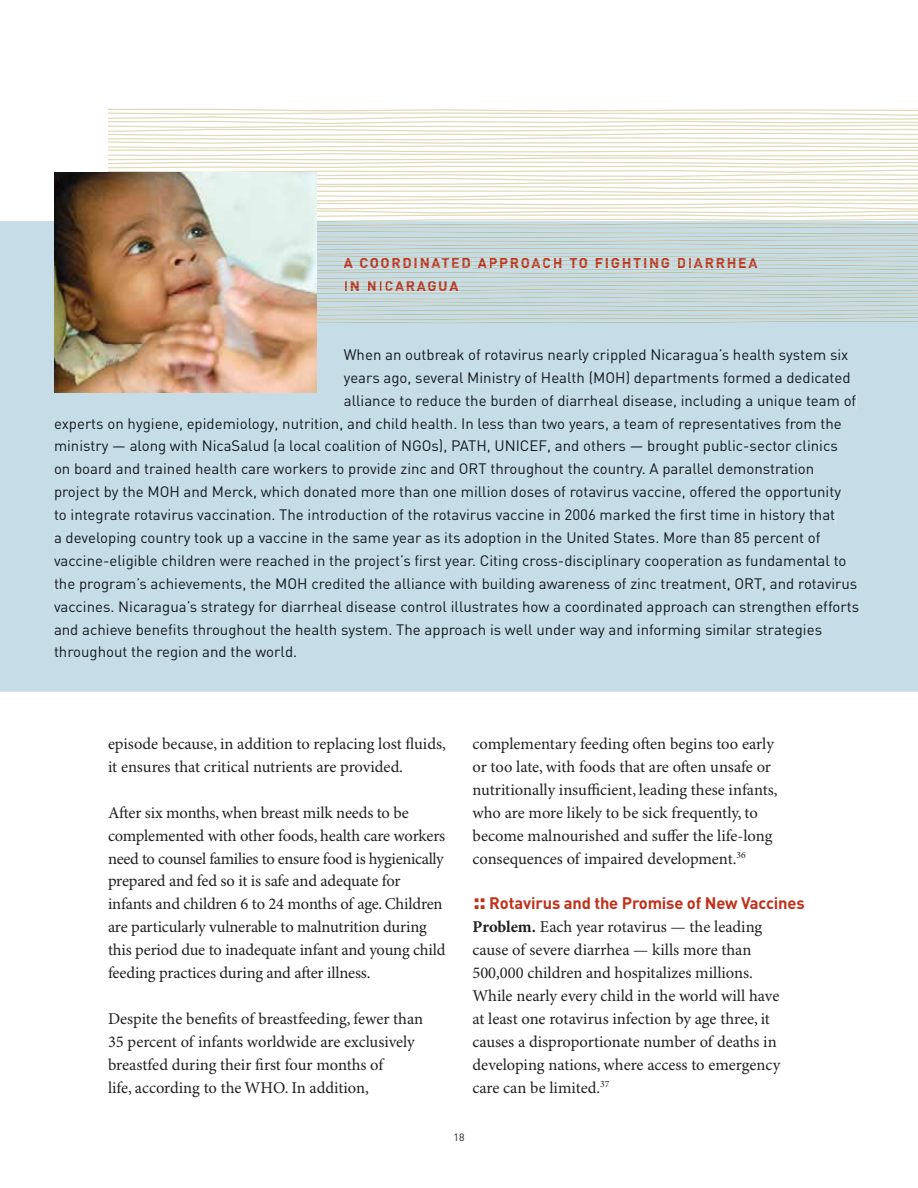
<style>
.page{position:relative;width:918px;height:1188px;background:#fff}
.page>*{position:absolute;margin:0;border:0;box-sizing:border-box;transform-origin:0 0}
.t1{font:16.5px/23px "Minion Pro";letter-spacing:-.005em;color:#231f20}
.t2{font:700 16.5px "DIN";letter-spacing:-.01em;color:#bf311a}
.t3{font:15px "DIN";color:#14191e}
.t4{font:700 14.25px/23px "DIN";letter-spacing:.12em;color:#bf311a}
.t5{font:10.5px "DIN";color:#231f20}
.s1{color:#ad2c17}
.s2{font-size:25.5px}
.s3{font-weight:700}
</style>
<div class="page">
<div style="left:0;top:221px;width:918px;height:471px;background:#c6dde7"></div>
<svg style="left:108px;top:109px;width:810px;height:215px"></svg>
<div style="left:344px;top:349px;width:504px;height:14px;background:#c6dde7"></div>
<div style="left:344px;top:371px;width:507px;height:15px;background:#c6dde7"></div>
<div style="left:345px;top:395px;width:511px;height:14px;background:#c6dde7"></div>
<div style="left:55px;top:418px;width:787px;height:14px;background:#c6dde7"></div>
<div style="left:55px;top:439px;width:783px;height:16px;background:#c6dde7"></div>
<div style="left:55px;top:464px;width:759px;height:14px;background:#c6dde7"></div>
<div style="left:55px;top:486px;width:786px;height:15px;background:#c6dde7"></div>
<div style="left:55px;top:509px;width:780px;height:14px;background:#c6dde7"></div>
<div style="left:55px;top:532px;width:765px;height:14px;background:#c6dde7"></div>
<div style="left:54px;top:555px;width:793px;height:14px;background:#c6dde7"></div>
<div style="left:55px;top:578px;width:802px;height:14px;background:#c6dde7"></div>
<div style="left:54px;top:601px;width:805px;height:14px;background:#c6dde7"></div>
<div style="left:55px;top:624px;width:767px;height:14px;background:#c6dde7"></div>
<div style="left:55px;top:647px;width:241px;height:14px;background:#c6dde7"></div>
<img style="left:54px;top:172px;width:263px;height:221px">
<p class="t4" style="left:344px;top:253px;width:415px"><span class="s1">A COORDINATED</span> APPROAC<span class="s1">H TO FIGHTING</span> DIARRHEA<br>IN NICARAGUA</p>
<p class="t3" style="left:344px;top:349px;width:506px">When an outbreak of rotavirus nearly crippled Nicaragua’s health system six</p>
<p class="t3" style="left:344px;top:372px;width:508px">years ago, several Ministry of Health (MOH) departments formed a dedicated</p>
<p class="t3" style="left:344px;top:395px;width:514px">alliance to reduce the burden of diarrheal disease, including a unique team of</p>
<p class="t3" style="left:54px;top:418px;width:789px">experts on hygiene, epidemiology, nutrition, and child health. In less than two years, a team of representatives from the</p>
<p class="t3" style="left:54px;top:441px;width:785px">ministry — along with NicaSalud (a local coalition of NGOs), PATH, UNICEF, and others — brought public-sector clinics</p>
<p class="t3" style="left:54px;top:464px;width:762px">on board and trained health care workers to provide zinc and ORT throughout the country. A parallel demonstration</p>
<p class="t3" style="left:54px;top:486px;width:789px">project by the MOH and Merck, which donated more than one million doses of rotavirus vaccine, offered the opportunity</p>
<p class="t3" style="left:54px;top:509px;width:783px">to integrate rotavirus vaccination. The introduction of the rotavirus vaccine in 2006 marked the first time in history that</p>
<p class="t3" style="left:54px;top:532px;width:768px">a developing country took up a vaccine in the same year as its adoption in the United States. More than 85 percent of</p>
<p class="t3" style="left:54px;top:555px;width:794px">vaccine-eligible children were reached in the project’s first year. Citing cross-disciplinary cooperation as fundamental to</p>
<p class="t3" style="left:54px;top:578px;width:805px">the program’s achievements, the MOH credited the alliance with building awareness of zinc treatment, ORT, and rotavirus</p>
<p class="t3" style="left:54px;top:601px;width:807px">vaccines. Nicaragua’s strategy for diarrheal disease control illustrates how a coordinated approach can strengthen efforts</p>
<p class="t3" style="left:54px;top:624px;width:770px">and achieve benefits throughout the health system. The approach is well under way and informing similar strategies</p>
<p class="t3" style="left:54px;top:647px;width:245px">throughout the region and the world.</p>
<p class="t1" style="left:108px;top:734px;width:339px">episode because, in addition to replacing lost fluids, it ensures that critical nutrients are provided.</p>
<p class="t1" style="left:108px;top:802px;width:339px">After six months, when breast milk needs to be complemented with other foods, health care workers need to counsel families to ensure food is hygienically prepared and fed so it is safe and adequate for infants and children 6 to 24 months of age. Children are particularly vulnerable to malnutrition during this period due to inadequate infant and young child feeding practices during and after illness.</p>
<p class="t1" style="left:108px;top:1009px;width:317px">Despite the benefits of breastfeeding, fewer than 35 percent of infants worldwide are exclusively breastfed during their first four months of<br>life, according to the WHO. In addition,</p>
<p class="t1" style="left:473px;top:734px;width:307px">complementary feeding often begins too early or too late, with foods that are often unsafe or nutritionally insufficient, leading these infants, who are more likely to be sick frequently, to become malnourished and suffer the life-long consequences of impaired development.<sup>36</sup></p>
<p class="t2" style="left:473px;top:898px;width:334px"><span class="s2">::</span> Rotavirus and the Promise of New Vaccines</p>
<p class="t1" style="left:472px;top:917px;width:309px"><span class="s3">Problem.</span> Each year rotavirus — the leading cause of severe diarrhea — kills more than 500,000 children and hospitalizes millions.<br>While nearly every child in the world will have at least one rotavirus infection by age three, it causes a disproportionate number of deaths in developing nations, where access to emergency care can be limited.<sup>37</sup></p>
<p class="t5" style="left:454px;top:1134px;width:12px">18</p>
</div>
